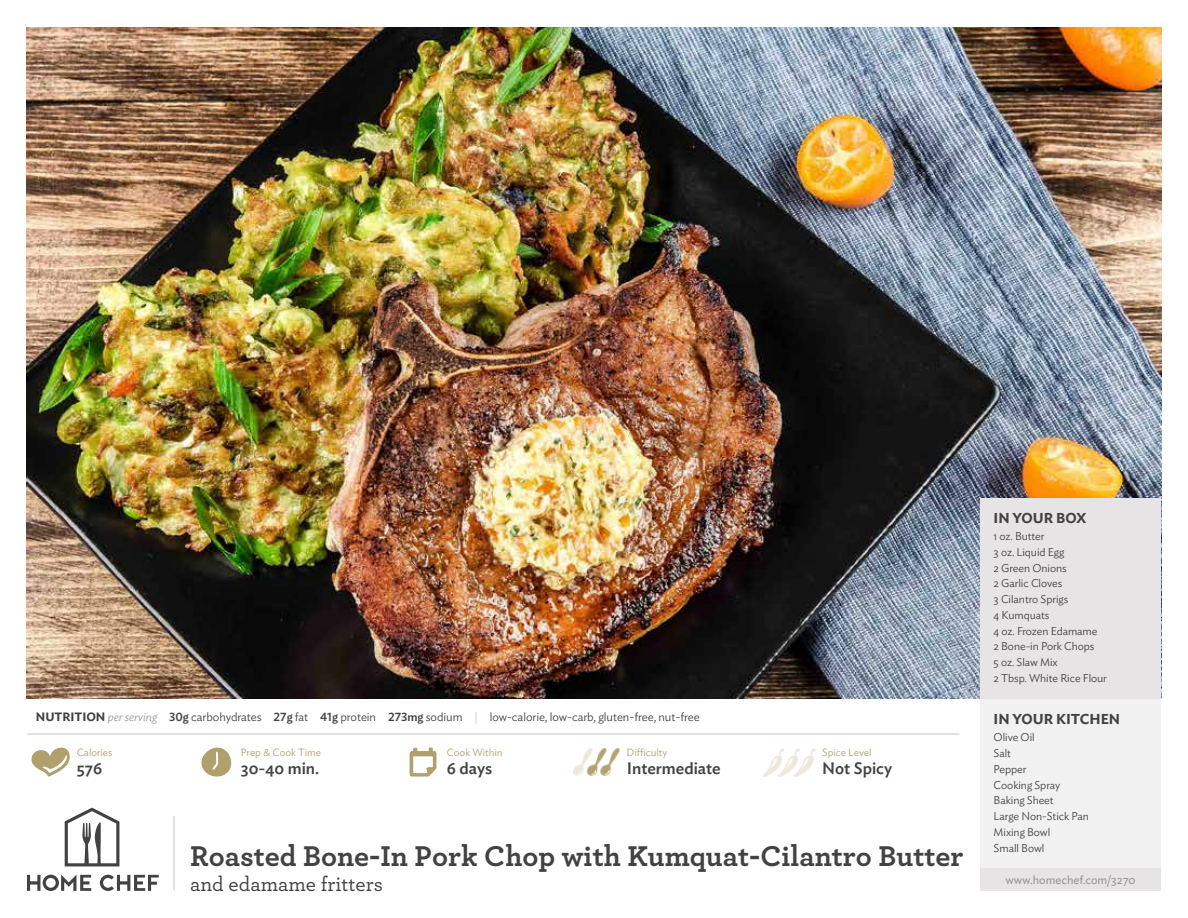
<style>
.page{position:relative;width:1188px;height:918px;background:#fff}
.page>*{position:absolute;margin:0;border:0;box-sizing:border-box;transform-origin:0 0}
.t1{font:700 30px "Archer";color:#414241}
.t2{font:500 21px "Archer";color:#414241}
.t3{font:500 16.5px "Ideal Sans";color:#414241}
.t4{font:600 14.25px "Ideal Sans";letter-spacing:-.005em;color:#414241}
.t5{font:300 12px "Ideal Sans";letter-spacing:-.005em;color:#414241}
.t6{font:12px "Ideal Sans";letter-spacing:-.005em;color:#9a9a9a}
.t7{font:300 11.25px/15.8px "Ideal Sans";letter-spacing:-.005em;color:#414241}
.t8{font:300 10.5px "Ideal Sans";color:#afa06e}
.s1{font-weight:600}
.s2{font-style:italic;color:#9a9a9a}
.s3{font-weight:500}
.s4{color:#c7c6c5}
</style>
<div class="page">
<img style="left:27px;top:27px;width:1134px;height:671px">
<div style="left:201px;top:748px;width:30px;height:29px;background:#afa06e;border-radius:14px"></div>
<svg style="left:212px;top:751px;width:6px;height:19px"></svg>
<svg style="left:409px;top:748px;width:28px;height:29px"></svg>
<svg style="left:31px;top:747px;width:39px;height:30px"></svg>
<svg style="left:27px;top:875px;width:132px;height:16px"></svg>
<svg style="left:65px;top:808px;width:54px;height:58px"></svg>
<hr style="left:174px;top:816px;width:1px;height:74px;background:#c7c6c5">
<img style="left:574px;top:748px;width:45px;height:28px">
<img style="left:762px;top:748px;width:53px;height:28px">
<div style="left:980px;top:498px;width:181px;height:392px;background:#e6e4e4"></div>
<div style="left:980px;top:699px;width:181px;height:191px;background:#f1f1f1"></div>
<div style="left:980px;top:869px;width:181px;height:21px;background:#e6e4e4"></div>
<hr style="left:28px;top:734px;width:931px;height:1px;background:#c7c6c5">
<p class="t5" style="left:36px;top:708px;width:665px"><span class="s1">NUTRITION</span> <span class="s2">per serving</span> <span class="s3">30g</span> carbohydrates <span class="s3">27g</span> fat <span class="s3">41g</span> protein <span class="s3">273mg</span> sodium <span class="s4">|</span> low-calorie, low-carb, gluten-free, nut-free</p>
<p class="t8" style="left:77px;top:744px;width:37px">Calories</p>
<p class="t8" style="left:241px;top:744px;width:82px">Prep &amp; Cook Time</p>
<p class="t8" style="left:447px;top:744px;width:57px">Cook Within</p>
<p class="t8" style="left:627px;top:744px;width:42px">Difficulty</p>
<p class="t8" style="left:822px;top:744px;width:51px">Spice Level</p>
<h3 class="t3" style="left:77px;top:756px;width:27px">576</h3>
<h3 class="t3" style="left:241px;top:756px;width:80px">30-40 min.</h3>
<h3 class="t3" style="left:447px;top:756px;width:47px">6 days</h3>
<h3 class="t3" style="left:627px;top:756px;width:96px">Intermediate</h3>
<h3 class="t3" style="left:822px;top:756px;width:72px">Not Spicy</h3>
<h1 class="t1" style="left:190px;top:832px;width:775px">Roasted Bone-In Pork Chop with Kumquat-Cilantro Butter</h1>
<h2 class="t2" style="left:190px;top:869px;width:194px">and edamame fritters</h2>
<p class="t4" style="left:994px;top:507px;width:95px">IN YOUR BOX</p>
<p class="t7" style="left:994px;top:527px;width:115px">1 oz. Butter<br>3 oz. Liquid Egg<br>2 Green Onions<br>2 Garlic Cloves<br>3 Cilantro Sprigs<br>4 Kumquats<br>4 oz. Frozen Edamame<br>2 Bone-in Pork Chops<br>5 oz. Slaw Mix<br>2 Tbsp. White Rice Flour</p>
<p class="t4" style="left:994px;top:708px;width:128px">IN YOUR KITCHEN</p>
<p class="t7" style="left:994px;top:729px;width:97px">Olive Oil<br>Salt<br>Pepper<br>Cooking Spray<br>Baking Sheet<br>Large Non-Stick Pan<br>Mixing Bowl<br>Small Bowl</p>
<p class="t6" style="left:1005px;top:871px;width:132px">www.homechef.com/3270</p>
</div>
